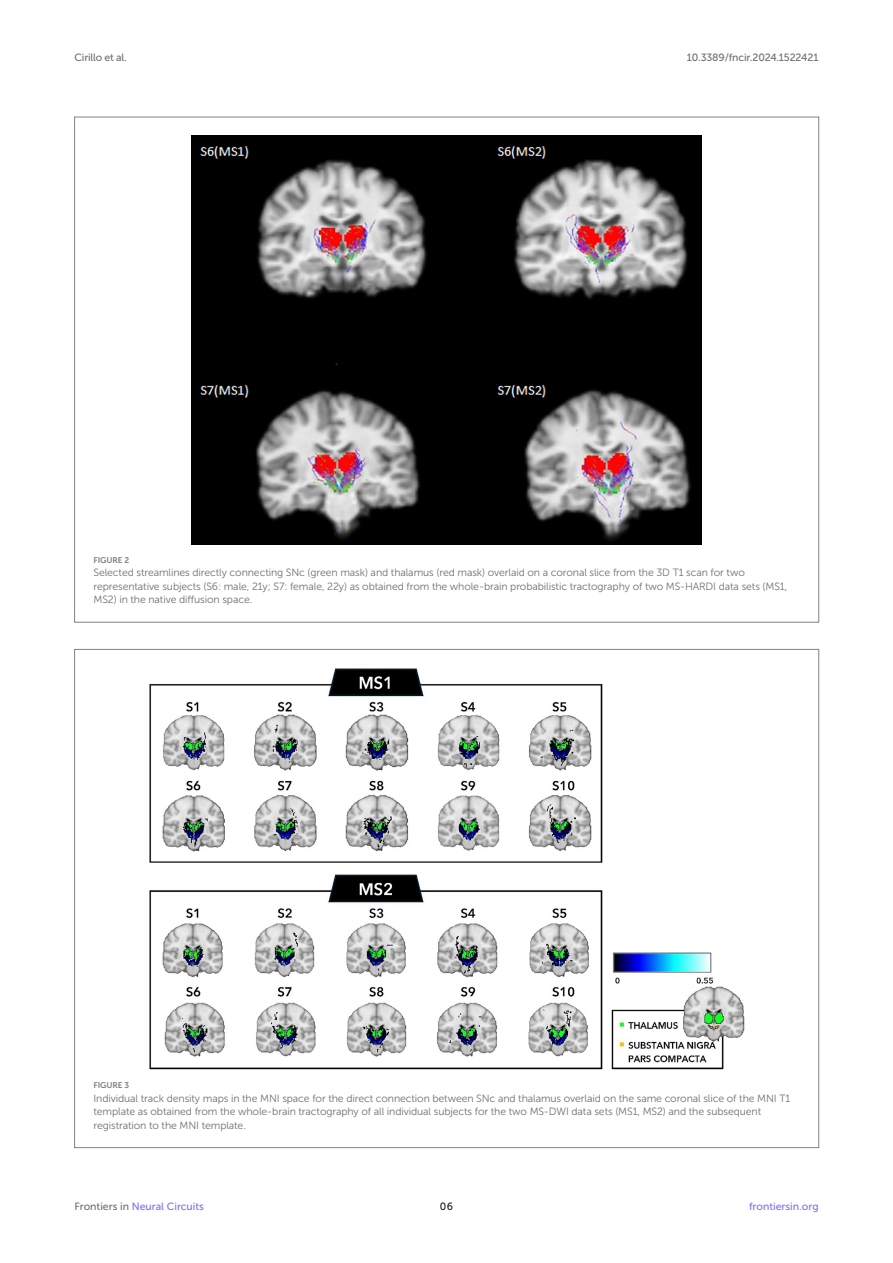
<style>
.page{position:relative;width:893px;height:1263px;background:#fff}
.page>*{position:absolute;margin:0;border:0;box-sizing:border-box;transform-origin:0 0}
.FIG_LEG{font:10.5px/13.5px "Museo Sans 300";letter-spacing:-.01em;color:#706f70}
.t1{font:10.5px "Museo Sans 500";color:#856df0}
.t2{font:10.5px "Museo Sans 500";letter-spacing:-.015em;color:#706f70}
.t3{font:10.5px "Museo Sans 500";color:#1b1c1b}
.FIG_HD{font:8.25px "Museo Sans 700";letter-spacing:-.01em;color:#7e7f7f}
.s1{color:#706f70}
</style>
<div class="page">
<img style="left:192px;top:136px;width:510px;height:408px">
<img style="left:149px;top:668px;width:595px;height:401px">
<p class="t2" style="left:74px;top:51px;width:54px">Cirillo et al.</p>
<p class="t2" style="left:687px;top:51px;width:133px">10.3389/fncir.2024.1522421</p>
<p class="FIG_HD" style="left:94px;top:555px;width:37px">FIGURE 2</p>
<p class="FIG_LEG" style="left:94px;top:566px;width:695px">Selected streamlines directly connecting SNc (green mask) and thalamus (red mask) overlaid on a coronal slice from the 3D T1 scan for two representative subjects (S6: male, 21y; S7: female, 22y) as obtained from the whole-brain probabilistic tractography of two MS-HARDI data sets (MS1,<br>MS2) in the native diffusion space.</p>
<p class="FIG_HD" style="left:94px;top:1081px;width:37px">FIGURE 3</p>
<p class="FIG_LEG" style="left:94px;top:1091px;width:698px">Individual track density maps in the MNI space for the direct connection between SNc and thalamus overlaid on the same coronal slice of the MNI T1 template as obtained from the whole-brain tractography of all individual subjects for the two MS-DWI data sets (MS1, MS2) and the subsequent registration to the MNI template.</p>
<p class="t1" style="left:74px;top:1200px;width:131px"><span class="s1">Frontiers in</span> Neural Circuits</p>
<p class="t3" style="left:440px;top:1200px;width:15px">06</p>
<p class="t1" style="left:749px;top:1200px;width:71px">frontiersin.org</p>
</div>
